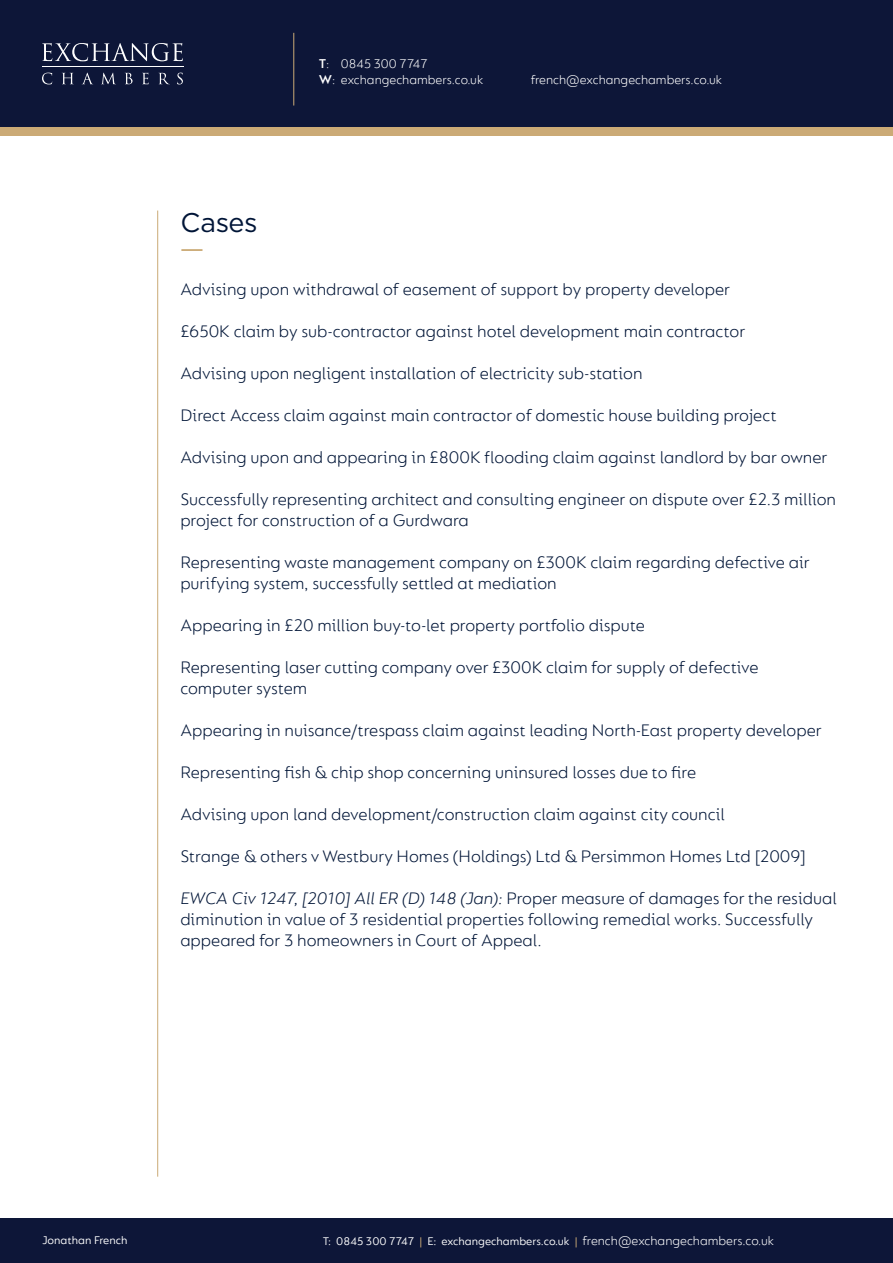
<style>
.page{position:relative;width:893px;height:1263px;background:#fff}
.page>*{position:absolute;margin:0;border:0;box-sizing:border-box;transform-origin:0 0}
.t1{font:27px "Gotham";letter-spacing:-.015em;color:#001537}
.t2{font:300 18px/21px "FS Lucas";color:#001537}
.t3{font:300 13.5px/16.2px "FS Lucas";color:#fff}
.t4{font:12px "FS Lucas";color:#fff}
.s1{font-weight:600}
.s2{font-style:italic}
.s3{color:#cbaa76}
</style>
<div class="page">
<div style="left:0;top:64px;width:893px;height:72px;background:#cbaa76"></div>
<div style="left:0;top:0;width:893px;height:127px;background:#0d1638"></div>
<div style="left:0;top:1219px;width:893px;height:44px;background:#0d1638"></div>
<hr style="left:42px;top:67px;width:142px;height:1px;background:#fff">
<svg style="left:42px;top:43px;width:141px;height:18px"></svg>
<svg style="left:42px;top:73px;width:10px;height:11px"></svg>
<svg style="left:62px;top:73px;width:11px;height:11px"></svg>
<svg style="left:82px;top:73px;width:11px;height:11px"></svg>
<svg style="left:102px;top:73px;width:13px;height:11px"></svg>
<svg style="left:125px;top:73px;width:8px;height:11px"></svg>
<svg style="left:142px;top:73px;width:7px;height:11px"></svg>
<svg style="left:159px;top:73px;width:10px;height:11px"></svg>
<svg style="left:177px;top:73px;width:6px;height:11px"></svg>
<hr style="left:293px;top:33px;width:1px;height:73px;background:#cbaa76">
<hr style="left:157px;top:211px;width:1px;height:966px;background:#cbaa76">
<hr style="left:181px;top:249px;width:21px;height:2px;background:#cbaa76">
<p class="t1" style="left:180px;top:205px;width:79px">Cases</p>
<p class="t3" style="left:319px;top:55px;width:166px"><span class="s1">T</span>: 0845 300 7747<br><span class="s1">W</span>: exchangechambers.co.uk</p>
<p class="t3" style="left:531px;top:71px;width:193px">french@exchangechambers.co.uk</p>
<p class="t2" style="left:180px;top:278px;width:551px">Advising upon withdrawal of easement of support by property developer</p>
<p class="t2" style="left:180px;top:320px;width:566px">£650K claim by sub-contractor against hotel development main contractor</p>
<p class="t2" style="left:180px;top:362px;width:464px">Advising upon negligent installation of electricity sub-station</p>
<p class="t2" style="left:180px;top:404px;width:598px">Direct Access claim against main contractor of domestic house building project</p>
<p class="t2" style="left:180px;top:446px;width:648px">Advising upon and appearing in £800K flooding claim against landlord by bar owner</p>
<p class="t2" style="left:180px;top:488px;width:657px">Successfully representing architect and consulting engineer on dispute over £2.3 million project for construction of a Gurdwara</p>
<p class="t2" style="left:180px;top:551px;width:631px">Representing waste management company on £300K claim regarding defective air purifying system, successfully settled at mediation</p>
<p class="t2" style="left:180px;top:614px;width:466px">Appearing in £20 million buy-to-let property portfolio dispute</p>
<p class="t2" style="left:180px;top:656px;width:580px">Representing laser cutting company over £300K claim for supply of defective computer system</p>
<p class="t2" style="left:180px;top:719px;width:643px">Appearing in nuisance/trespass claim against leading North-East property developer</p>
<p class="t2" style="left:180px;top:761px;width:517px">Representing fish &amp; chip shop concerning uninsured losses due to fire</p>
<p class="t2" style="left:180px;top:803px;width:546px">Advising upon land development/construction claim against city council</p>
<p class="t2" style="left:180px;top:845px;width:627px">Strange &amp; others v Westbury Homes (Holdings) Ltd &amp; Persimmon Homes Ltd [2009]</p>
<p class="t2" style="left:180px;top:887px;width:658px"><span class="s2">EWCA Civ 1247, [2010] All ER (D) 148 (Jan):</span> Proper measure of damages for the residual diminution in value of 3 residential properties following remedial works. Successfully appeared for 3 homeowners in Court of Appeal.</p>
<p class="t3" style="left:583px;top:1233px;width:193px">french@exchangechambers.co.uk</p>
<p class="t4" style="left:42px;top:1233px;width:87px">Jonathan French</p>
<p class="t4" style="left:323px;top:1235px;width:256px">T: 0845 300 7747 <span class="s3">|</span> E: exchangechambers.co.uk <span class="s3">|</span></p>
</div>
